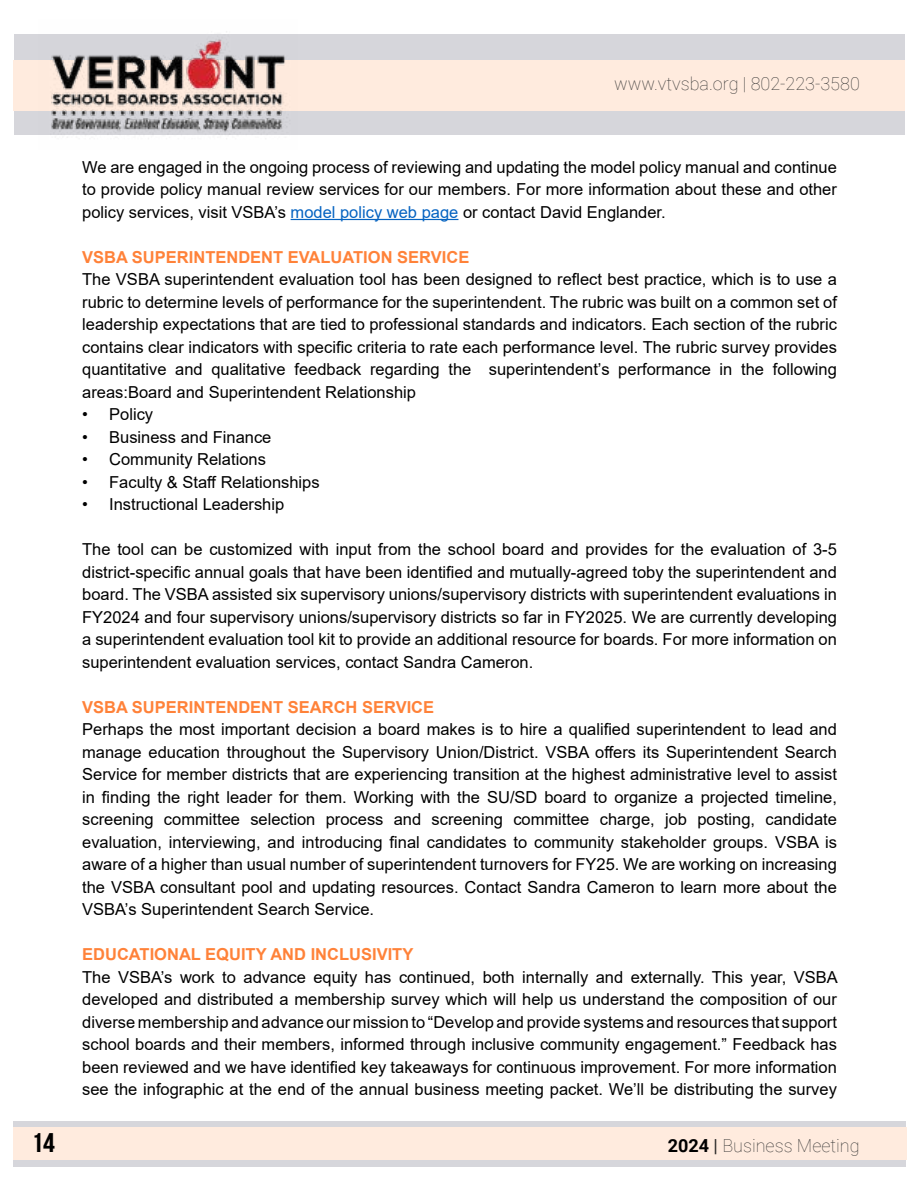
<style>
.page{position:relative;width:918px;height:1188px;background:#fff}
.page>*{position:absolute;margin:0;border:0;box-sizing:border-box;transform-origin:0 0}
.t1{font:27px "Bebas Neue";color:#000;scale:1.1 1}
.t2{font:100 18px "Roboto";color:#373635}
.t3{font:16.5px/22.5px "Arial";color:#000;text-align:justify}
.t4{font:700 16.5px "Arial";color:#ff8239}
.s1{color:#0563c1}
.s2{font-weight:700;color:#000}
.s3{font-weight:400;color:#272524}
</style>
<div class="page">
<div style="left:13px;top:1121px;width:892px;height:46px;background:#d6d6db"></div>
<div style="left:15px;top:35px;width:890px;height:100px;background:#d6d6db"></div>
<div style="left:13px;top:1128px;width:893px;height:32px;background:#ffebde"></div>
<div style="left:14px;top:60px;width:891px;height:51px;background:#ffebde"></div>
<img style="left:38px;top:31px;width:259px;height:107px">
<hr style="left:291px;top:219px;width:167px;height:1px;background:#0563c1">
<h1 class="t1" style="left:31px;top:1128px;width:23px">14</h1>
<p class="t2" style="left:614px;top:71px;width:247px">www.vtvsba.org | 802-223-3580</p>
<p class="t3" style="left:82px;top:156px;width:756px">We are engaged in the ongoing process of reviewing and updating the model policy manual and continue to provide policy manual review services for our members. For more information about these and other policy services, visit VSBA’s <span class="s1">model policy web page</span> or contact David Englander.</p>
<p class="t4" style="left:82px;top:245px;width:389px">VSBA SUPERINTENDENT EVALUATION SERVICE</p>
<p class="t3" style="left:82px;top:268px;width:756px">The VSBA superintendent evaluation tool has been designed to reflect best practice, which is to use a rubric to determine levels of performance for the superintendent. The rubric was built on a common set of leadership expectations that are tied to professional standards and indicators. Each section of the rubric contains clear indicators with specific criteria to rate each performance level. The rubric survey provides quantitative and qualitative feedback regarding the superintendent’s performance in the following areas:Board and Superintendent Relationship</p>
<p class="t3" style="left:82px;top:403px;width:72px">• Policy</p>
<p class="t3" style="left:82px;top:426px;width:191px">• Business and Finance</p>
<p class="t3" style="left:82px;top:448px;width:185px">• Community Relations</p>
<p class="t3" style="left:82px;top:471px;width:239px">• Faculty &amp; Staff Relationships</p>
<p class="t3" style="left:82px;top:493px;width:204px">• Instructional Leadership</p>
<p class="t3" style="left:82px;top:538px;width:756px">The tool can be customized with input from the school board and provides for the evaluation of 3-5 district-specific annual goals that have been identified and mutually-agreed toby the superintendent and board. The VSBA assisted six supervisory unions/supervisory districts with superintendent evaluations in FY2024 and four supervisory unions/supervisory districts so far in FY2025. We are currently developing a superintendent evaluation tool kit to provide an additional resource for boards. For more information on superintendent evaluation services, contact Sandra Cameron.</p>
<p class="t4" style="left:82px;top:695px;width:354px">VSBA SUPERINTENDENT SEARCH SERVICE</p>
<p class="t3" style="left:82px;top:718px;width:756px">Perhaps the most important decision a board makes is to hire a qualified superintendent to lead and manage education throughout the Supervisory Union/District. VSBA offers its Superintendent Search Service for member districts that are experiencing transition at the highest administrative level to assist in finding the right leader for them. Working with the SU/SD board to organize a projected timeline, screening committee selection process and screening committee charge, job posting, candidate evaluation, interviewing, and introducing final candidates to community stakeholder groups. VSBA is aware of a higher than usual number of superintendent turnovers for FY25. We are working on increasing the VSBA consultant pool and updating resources. Contact Sandra Cameron to learn more about the VSBA’s Superintendent Search Service.</p>
<p class="t4" style="left:82px;top:943px;width:333px">EDUCATIONAL EQUITY AND INCLUSIVITY</p>
<p class="t3" style="left:82px;top:966px;width:757px">The VSBA’s work to advance equity has continued, both internally and externally. This year, VSBA developed and distributed a membership survey which will help us understand the composition of our diverse membership and advance our mission to “Develop and provide systems and resources that support school boards and their members, informed through inclusive community engagement.” Feedback has been reviewed and we have identified key takeaways for continuous improvement. For more information see the infographic at the end of the annual business meeting packet. We’ll be distributing the survey</p>
<p class="t2" style="left:668px;top:1133px;width:193px"><span class="s2">2024</span> <span class="s3">|</span> Business Meeting</p>
</div>
